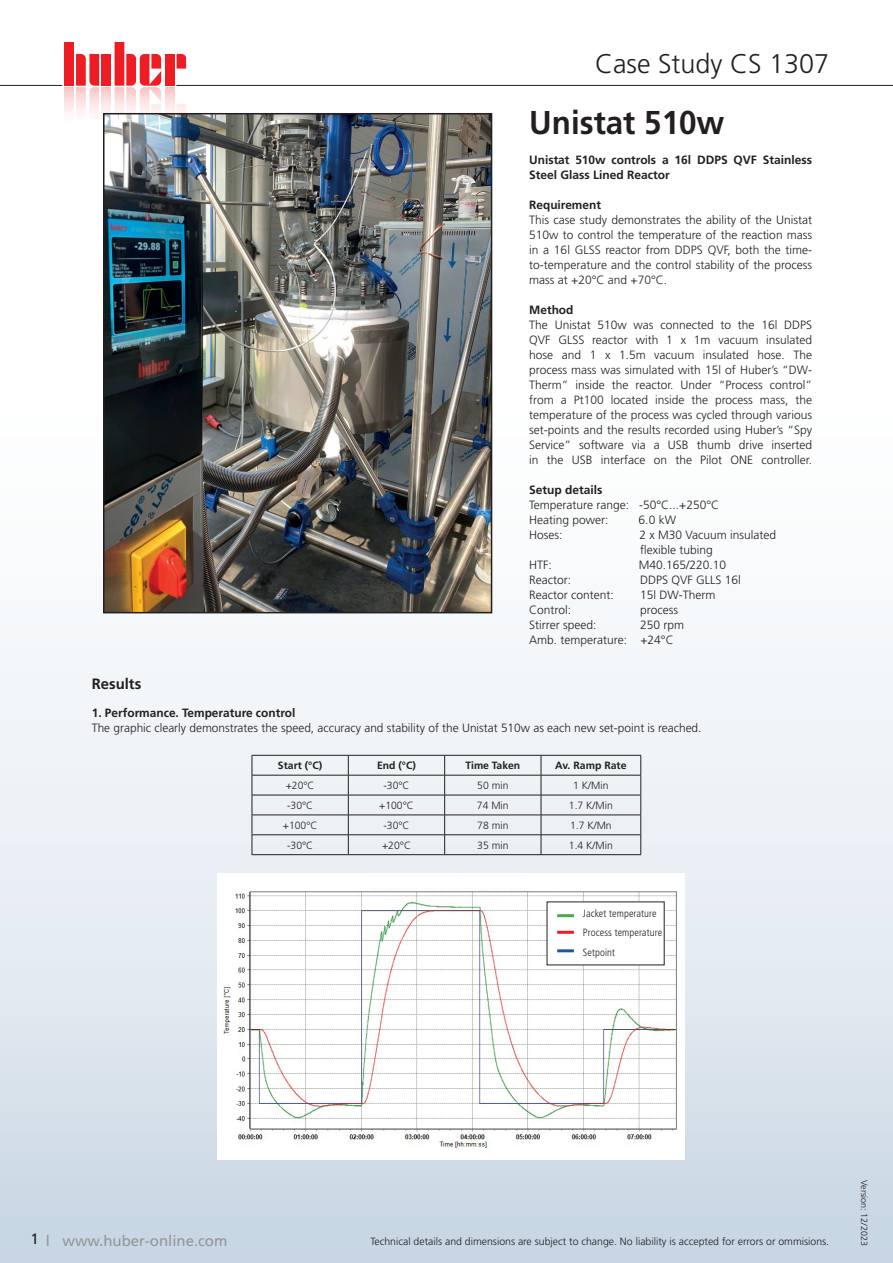
<style>
.page{position:relative;width:893px;height:1263px;background:#fff}
.page>*{position:absolute;margin:0;border:0;box-sizing:border-box;transform-origin:0 0}
.t1{font:700 33px "Frutiger LT Std";color:#231f20;scale:.95 1}
.t2{font:300 27px "Frutiger LT Std";color:#231f20}
.t3{font:15px "Frutiger LT Std";color:#939598}
.t4{font:700 15px "Frutiger LT Std";color:#231f20}
.t5{font:300 12px/15px "Frutiger LT Std";color:#231f20}
.t6{font:700 12px/15px "Frutiger LT Std";color:#231f20}
.t7{font:300 10.5px "Frutiger LT Std";color:#231f20}
.t8{font:300 condensed 10.5px/19.5px "Frutiger LT Std";letter-spacing:.01em;color:#231f20}
.t9{font:700 10.5px "Frutiger LT Std";color:#231f20}
.t10{font:300 9px "Frutiger LT Std";color:#231f20}
.s1{color:#231f20}
</style>
<div class="page">
<img style="left:0;top:238px;width:893px;height:1025px">
<div style="left:0;top:46px;width:360px;height:218px;background:#fff"></div>
<hr style="left:0;top:85px;width:893px;height:1px;background:#231f20">
<svg style="left:62px;top:42px;width:124px;height:71px"></svg>
<hr style="left:252px;top:755px;width:96px;height:1px;background:#231f20">
<hr style="left:348px;top:755px;width:97px;height:1px;background:#231f20">
<hr style="left:445px;top:755px;width:96px;height:1px;background:#231f20">
<hr style="left:541px;top:755px;width:100px;height:1px;background:#231f20">
<hr style="left:252px;top:775px;width:96px;height:1px;background:#231f20">
<hr style="left:348px;top:775px;width:97px;height:1px;background:#231f20">
<hr style="left:445px;top:775px;width:96px;height:1px;background:#231f20">
<hr style="left:541px;top:775px;width:100px;height:1px;background:#231f20">
<hr style="left:252px;top:795px;width:96px;height:1px;background:#231f20">
<hr style="left:348px;top:795px;width:97px;height:1px;background:#231f20">
<hr style="left:445px;top:795px;width:96px;height:1px;background:#231f20">
<hr style="left:541px;top:795px;width:100px;height:1px;background:#231f20">
<hr style="left:252px;top:815px;width:96px;height:1px;background:#231f20">
<hr style="left:348px;top:815px;width:97px;height:1px;background:#231f20">
<hr style="left:445px;top:815px;width:96px;height:1px;background:#231f20">
<hr style="left:541px;top:815px;width:100px;height:1px;background:#231f20">
<hr style="left:252px;top:834px;width:96px;height:1px;background:#231f20">
<svg style="left:252px;top:755px;width:1px;height:99px"></svg>
<hr style="left:348px;top:834px;width:97px;height:1px;background:#231f20">
<svg style="left:348px;top:755px;width:1px;height:99px"></svg>
<hr style="left:445px;top:834px;width:96px;height:1px;background:#231f20">
<svg style="left:444px;top:755px;width:1px;height:99px"></svg>
<hr style="left:541px;top:834px;width:100px;height:1px;background:#231f20">
<svg style="left:541px;top:755px;width:1px;height:99px"></svg>
<svg style="left:641px;top:755px;width:1px;height:99px"></svg>
<hr style="left:252px;top:854px;width:96px;height:1px;background:#231f20">
<hr style="left:348px;top:854px;width:97px;height:1px;background:#231f20">
<hr style="left:445px;top:854px;width:96px;height:1px;background:#231f20">
<hr style="left:541px;top:854px;width:100px;height:1px;background:#231f20">
<img style="left:106px;top:116px;width:383px;height:494px">
<div style="left:103px;top:113px;width:389px;height:500px;border:2px solid #231f20"></div>
<img style="left:218px;top:873px;width:466px;height:286px">
<div style="left:324px;top:877px;width:267px;height:11px;background:#fff"></div>
<div style="left:547px;top:902px;width:117px;height:63px;background:#fff"></div>
<hr style="left:557px;top:914px;width:17px;height:3px;background:#40ae49">
<hr style="left:557px;top:931px;width:17px;height:3px;background:#ee1d23">
<hr style="left:557px;top:949px;width:17px;height:3px;background:#1e56a6">
<h2 class="t2" style="left:595px;top:49px;width:236px">Case Study CS 1307</h2>
<h1 class="t1" style="left:529px;top:103px;width:207px">Unistat 510w</h1>
<p class="t6" style="left:529px;top:152px;width:284px">Unistat 510w controls a 16l DDPS QVF Stainless<br>Steel Glass Lined Reactor</p>
<p class="t6" style="left:529px;top:197px;width:73px">Requirement</p>
<p class="t5" style="left:529px;top:213px;width:284px;text-align:justify">This case study demonstrates the ability of the Unistat 510w to control the temperature of the reaction mass in a 16l GLSS reactor from DDPS QVF, both the time&shy;to-temperature and the control stability of the process mass at +20°C and +70°C.</p>
<p class="t6" style="left:529px;top:302px;width:46px">Method</p>
<p class="t5" style="left:529px;top:318px;width:284px;text-align:justify">The Unistat 510w was connected to the 16l DDPS QVF GLSS reactor with 1 x 1m vacuum insulated hose and 1 x 1.5m vacuum insulated hose. The process mass was simulated with 15l of Huber’s “DW-Therm” inside the reactor. Under “Process control” from a Pt100 located inside the process mass, the temperature of the process was cycled through various set-points and the results recorded using Huber’s “Spy Service” software via a USB thumb drive inserted in the USB interface on the Pilot ONE controller.</p>
<p class="t6" style="left:529px;top:482px;width:75px">Setup details</p>
<p class="t5" style="left:529px;top:498px;width:191px">Temperature range: -50°C...+250°C<br>Heating power:</p>
<p class="t5" style="left:639px;top:513px;width:39px">6.0 kW</p>
<p class="t4" style="left:92px;top:675px;width:51px">Results</p>
<p class="t5" style="left:529px;top:528px;width:35px">Hoses:</p>
<p class="t5" style="left:639px;top:528px;width:138px">2 x M30 Vacuum insulated flexible tubing</p>
<p class="t5" style="left:529px;top:558px;width:24px">HTF:</p>
<p class="t5" style="left:639px;top:558px;width:89px">M40.165/220.10</p>
<p class="t5" style="left:529px;top:573px;width:43px">Reactor:</p>
<p class="t5" style="left:640px;top:573px;width:102px">DDPS QVF GLLS 16l</p>
<p class="t5" style="left:529px;top:588px;width:86px">Reactor content:</p>
<p class="t5" style="left:640px;top:588px;width:77px">15l DW-Therm</p>
<p class="t5" style="left:529px;top:603px;width:43px">Control:</p>
<p class="t5" style="left:640px;top:603px;width:39px">process</p>
<p class="t5" style="left:529px;top:618px;width:69px">Stirrer speed:</p>
<p class="t5" style="left:529px;top:618px;width:157px;text-indent:111px">250 rpm<br>Amb. temperature: +24°C</p>
<p class="t6" style="left:92px;top:705px;width:205px">1. Performance. Temperature control</p>
<p class="t5" style="left:92px;top:720px;width:611px">The graphic clearly demonstrates the speed, accuracy and stability of the Unistat 510w as each new set-point is reached.</p>
<p class="t9" style="left:278px;top:759px;width:46px">Start (°C)</p>
<p class="t9" style="left:377px;top:759px;width:40px">End (°C)</p>
<p class="t9" style="left:465px;top:759px;width:56px">Time Taken</p>
<p class="t9" style="left:555px;top:759px;width:73px">Av. Ramp Rate</p>
<p class="t7" style="left:286px;top:779px;width:30px">+20°C</p>
<p class="t7" style="left:383px;top:779px;width:28px">-30°C</p>
<p class="t7" style="left:477px;top:779px;width:33px">50 min</p>
<p class="t7" style="left:573px;top:779px;width:37px">1 K/Min</p>
<p class="t7" style="left:287px;top:799px;width:28px">-30°C</p>
<p class="t7" style="left:379px;top:799px;width:36px">+100°C</p>
<p class="t7" style="left:477px;top:799px;width:33px">74 Min</p>
<p class="t7" style="left:569px;top:799px;width:45px">1.7 K/Min</p>
<p class="t7" style="left:283px;top:819px;width:36px">+100°C</p>
<p class="t7" style="left:383px;top:819px;width:28px">-30°C</p>
<p class="t7" style="left:477px;top:819px;width:33px">78 min</p>
<p class="t7" style="left:570px;top:819px;width:43px">1.7 K/Mn</p>
<p class="t7" style="left:287px;top:839px;width:28px">-30°C</p>
<p class="t7" style="left:382px;top:839px;width:30px">+20°C</p>
<p class="t7" style="left:477px;top:839px;width:33px">35 min</p>
<p class="t7" style="left:569px;top:839px;width:45px">1.4 K/Min</p>
<p class="t8" style="left:583px;top:903px;width:81px">Jacket temperature<br>Process temperature<br>Setpoint</p>
<p class="t3" style="left:31px;top:1231px;width:198px"><span class="s1">1</span> l www.huber-online.com</p>
<p class="t7" style="left:370px;top:1236px;width:460px">Technical details and dimensions are subject to change. No liability is accepted for errors or ommisions.</p>
<p class="t10" style="left:869px;top:1180px;width:67px;rotate:90deg">Version: 12/2023</p>
</div>
